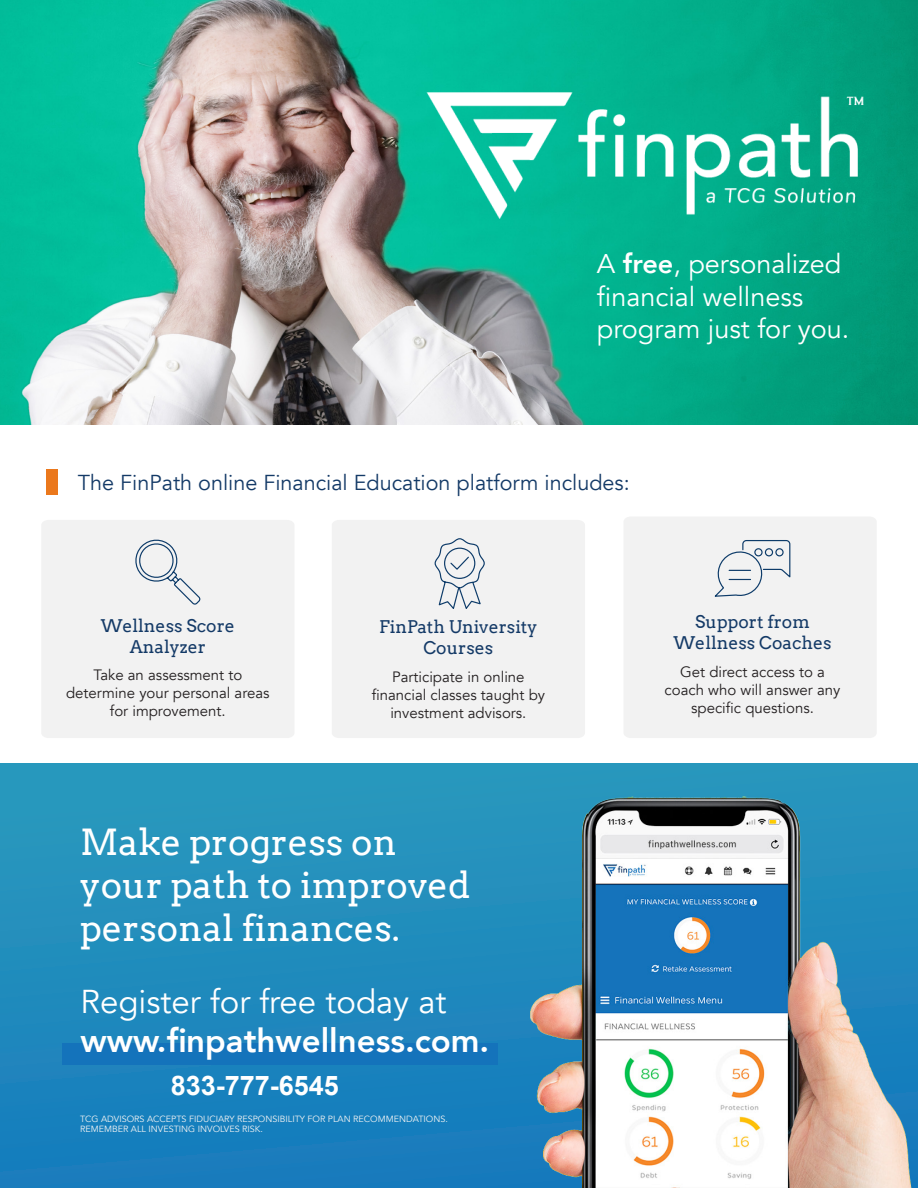
<style>
.page{position:relative;width:918px;height:1188px;background:#fff}
.page>*{position:absolute;margin:0;border:0;box-sizing:border-box;transform-origin:0 0}
.t1{font:36px/43.2px "Arvo";color:#fff}
.t2{font:800 33px "Avenir";color:#fff}
.t3{font:33px "Avenir";color:#fff}
.t4{font:27px/32.4px "Avenir";color:#fff}
.t5{font:700 27px "Arial";color:#fff}
.t6{font:21.6px "Avenir";color:#143a67}
.t7{font:17.4px/21px "Arvo";color:#143a67;text-align:center}
.t8{font:15px/18px "Avenir";color:#231f20;text-align:center}
.t9{font:9px/10.8px "Avenir";color:#f4f4f4}
.s1{font-weight:800}
</style>
<div class="page">
<img style="left:0;top:0;width:918px;height:424px">
<div style="left:47px;top:469px;width:11px;height:26px;background:#eb781c"></div>
<div style="left:42px;top:520px;width:252px;height:218px;background:#f2f2f2"></div>
<div style="left:624px;top:517px;width:252px;height:221px;background:#f2f2f2"></div>
<div style="left:332px;top:520px;width:253px;height:218px;background:#f2f2f2"></div>
<svg style="left:712px;top:539px;width:79px;height:59px"></svg>
<svg style="left:434px;top:538px;width:51px;height:73px"></svg>
<svg style="left:132px;top:537px;width:69px;height:68px"></svg>
<img style="left:414px;top:85px;width:463px;height:140px">
<div style="left:0;top:764px;width:918px;height:424px;background:linear-gradient(to bottom,#2a9bbd,#167cbd)"></div>
<img style="left:38px;top:764px;width:880px;height:424px">
<div style="left:63px;top:1043px;width:435px;height:22px;background:#1473bb"></div>
<p class="t4" style="left:597px;top:248px;width:254px">A <span class="s1">free</span>, personalized financial wellness program just for you.</p>
<p class="t6" style="left:78px;top:470px;width:554px">The FinPath online Financial Education platform includes:</p>
<p class="t7" style="left:101px;top:615px;width:136px">Wellness Score<br>Analyzer</p>
<p class="t8" style="left:66px;top:666px;width:205px">Take an assessment to determine your personal areas for improvement.</p>
<p class="t7" style="left:379px;top:617px;width:160px">FinPath University<br>Courses</p>
<p class="t8" style="left:372px;top:668px;width:175px">Participate in online financial classes taught by investment advisors.</p>
<p class="t1" style="left:80px;top:821px;width:392px">Make progress on your path to improved personal finances.</p>
<p class="t3" style="left:81px;top:982px;width:367px">Register for free today at</p>
<p class="t2" style="left:81px;top:1015px;width:410px">www.finpathwellness.com.</p>
<h3 class="t5" style="left:171px;top:1067px;width:170px">833-777-6545</h3>
<p class="t9" style="left:80px;top:1113px;width:369px">TCG ADVISORS ACCEPTS FIDUCIARY RESPONSIBILITY FOR PLAN RECOMMENDATIONS.<br>REMEMBER ALL INVESTING INVOLVES RISK.</p>
<p class="t7" style="left:673px;top:612px;width:160px">Support from<br>Wellness Coaches</p>
<p class="t8" style="left:665px;top:663px;width:177px">Get direct access to a coach who will answer any specific questions.</p>
</div>
